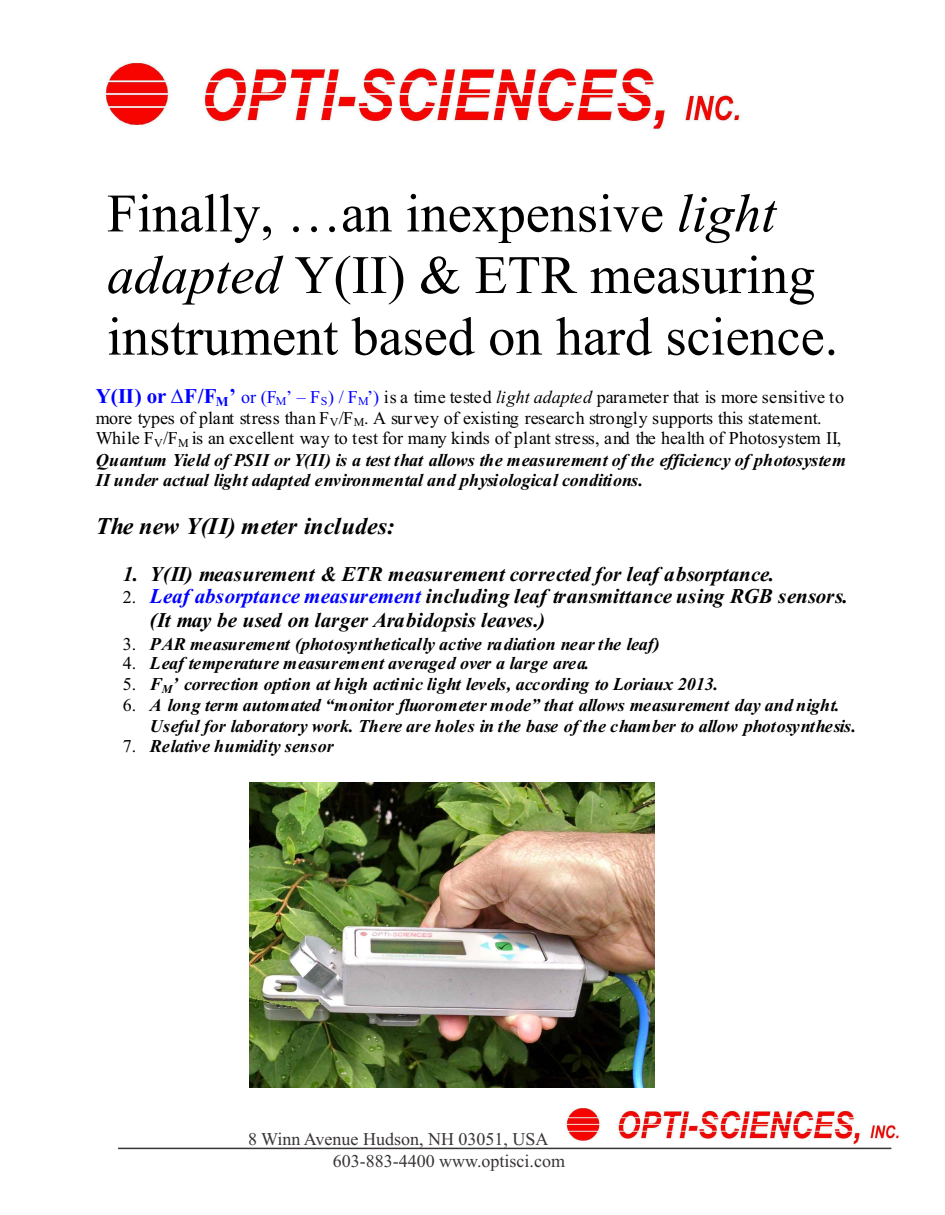
<style>
.page{position:relative;width:945px;height:1215px;background:#fff}
.page>*{position:absolute;margin:0;border:0;box-sizing:border-box;transform-origin:0 0}
.t1{font:54.15px/61.7px "Times New Roman";color:#000}
.t2{font:italic 700 24px "Times New Roman";letter-spacing:-.005em;color:#000}
.t3{font:italic 700 21px/24px "Times New Roman";color:#000}
.t4{font:italic 700 18px/19.5px "Times New Roman";color:#000}
.t5{font:18px/20.2px "Times New Roman";color:#000}
.t6{font:18px "Times New Roman";color:#383336}
.s1{font-style:italic}
.s2{font-weight:700;font-size:21px;color:#00f}
.s3{color:#00f}
.s4{font-weight:400;font-style:normal;font-size:18px}
.s5{font-weight:400;font-style:normal}
</style>
<div class="page">
<img style="left:565px;top:1108px;width:333px;height:38px">
<svg style="left:118px;top:1147px;width:774px;height:3px"></svg>
<img style="left:105px;top:62px;width:638px;height:68px">
<img style="left:250px;top:782px;width:405px;height:306px">
<h1 class="t1" style="left:107px;top:188px;width:733px">Finally, …an inexpensive <span class="s1">light adapted</span> Y(II) &amp; ETR measuring instrument based on hard science.</h1>
<p class="t5" style="left:96px;top:389px;width:750px"><span class="s2">Y(II) or F/F</span><sub>M</sub><span class="s2">’</span> <span class="s3">or (F</span><sub>M</sub><span class="s3">’ – F</span><sub>S</sub><span class="s3">) / F</span><sub>M</sub><span class="s3">’)</span> is a time tested <span class="s1">light adapted</span> parameter that is more sensitive to more types of plant stress than F<sub>V</sub>/F<sub>M</sub>. A survey of existing research strongly supports this statement.<br>While F<sub>V</sub>/F<sub>M</sub> is an excellent way to test for many kinds of plant stress, and the health of Photosystem II,</p>
<p class="t4" style="left:96px;top:453px;width:752px">Quantum Yield of PSII or Y(II) is a test that allows the measurement of the efficiency of photosystem<br>II under actual light adapted environmental and physiological conditions.</p>
<h2 class="t2" style="left:96px;top:518px;width:300px">The new Y(II) meter includes:</h2>
<p class="t3" style="left:123px;top:564px;width:653px">1. Y(II) measurement &amp; ETR measurement corrected for leaf absorptance.</p>
<p class="t3" style="left:150px;top:586px;width:700px;text-indent:-27px"><span class="s4">2.</span> <span class="s3">Leaf absorptance measurement</span> including leaf transmittance using RGB sensors. (It may be used on larger Arabidopsis leaves.)</p>
<p class="t4" style="left:123px;top:636px;width:538px"><span class="s5">3.</span> PAR measurement (photosynthetically active radiation near the leaf)</p>
<p class="t4" style="left:123px;top:655px;width:468px"><span class="s5">4.</span> Leaf temperature measurement averaged over a large area.</p>
<p class="t4" style="left:123px;top:676px;width:597px"><span class="s5">5.</span> F<sub>M</sub>’ correction option at high actinic light levels, according to Loriaux 2013.</p>
<p class="t4" style="left:150px;top:696px;width:708px;line-height:21px;text-indent:-27px"><span class="s5">6.</span> A long term automated “monitor fluorometer mode” that allows measurement day and night.<br>Useful for laboratory work. There are holes in the base of the chamber to allow photosynthesis.</p>
<p class="t4" style="left:123px;top:738px;width:213px"><span class="s5">7.</span> Relative humidity sensor</p>
<p class="t6" style="left:248px;top:1132px;width:302px">8 Winn Avenue Hudson, NH 03051, USA</p>
<p class="t6" style="left:333px;top:1154px;width:234px">603-883-4400 www.optisci.com</p>
</div>
